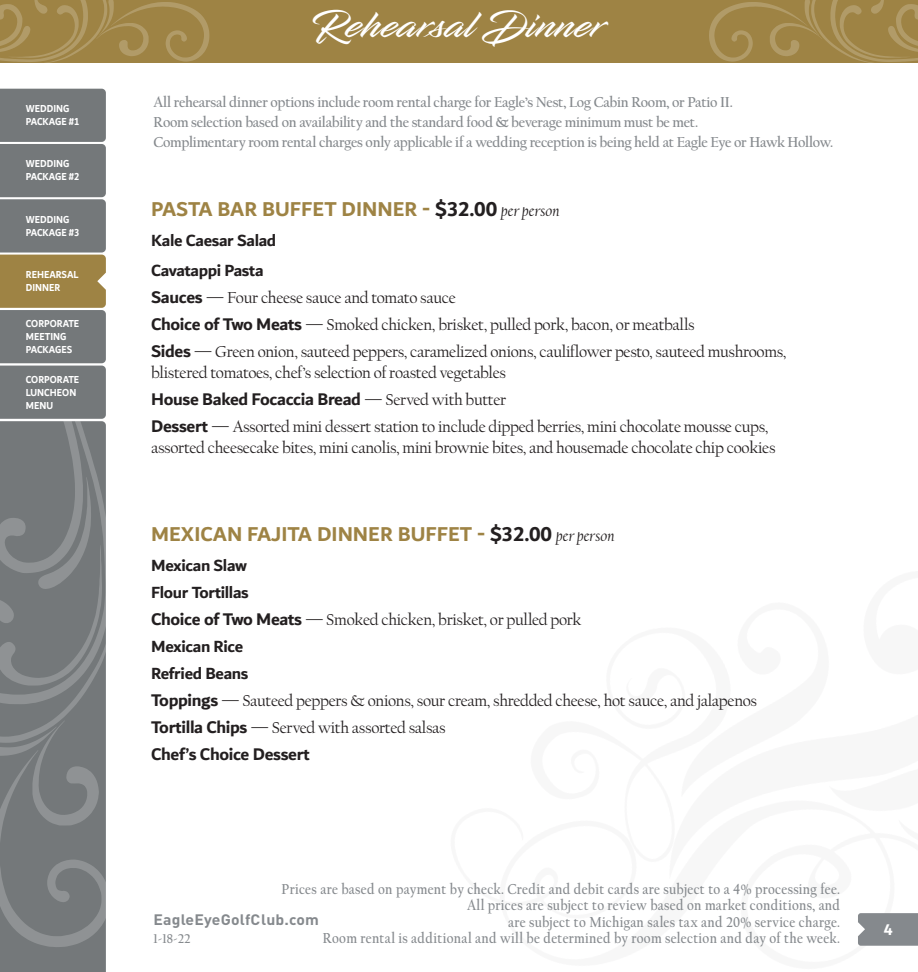
<style>
.page{position:relative;width:918px;height:972px;background:#fff}
.page>*{position:absolute;margin:0;border:0;box-sizing:border-box;transform-origin:0 0}
.t1{font:37.5px "Infinite Stroke";letter-spacing:.02em;color:#fff;scale:1.1 1}
.t2{font:700 21.3px "Dubai";color:#9e8344}
.t3{font:700 18px "Dubai";letter-spacing:-.02em;color:#231f20}
.t4{font:700 17.25px/27px "Dubai";letter-spacing:-.02em;color:#231f20}
.t5{font:16.5px/27px "Californian FB";letter-spacing:-.02em;color:#231f20}
.t6{font:700 16.5px "Dubai";color:#fff}
.t7{font:700 15px/19.8px "Californian FB";letter-spacing:-.02em;color:#85898d;scale:.94 1}
.t8{font:700 15px/16.5px "Californian FB";letter-spacing:.02em;color:#85898d;text-align:right;scale:.87 1}
.t9{font:700 15px "DIN";letter-spacing:.01em;color:#85898d;scale:1.05 1}
.t10{font:700 13.5px "Californian FB";color:#85898d;scale:.9 1}
.t11{font:700 10.8px/12.9px "Dubai";color:#fff;scale:.9 1}
.s1{color:#231f20}
.s2{font-family:"Californian FB";font-weight:400;font-style:italic;font-size:16.5px;color:#231f20}
.s3{font-family:"Dubai";font-weight:700;font-size:18px}
.s4{font-size:18px}
.s5{font-family:"Californian FB";font-weight:400}
.s6{font-family:"Californian FB";font-weight:400;font-size:16.5px}
</style>
<div class="page">
<div style="left:0;top:0;width:918px;height:63px;background:#9e8344"></div>
<svg style="left:709px;top:0;width:209px;height:63px"></svg>
<svg style="left:0;top:0;width:209px;height:63px"></svg>
<div style="left:0;top:947px;width:106px;height:25px;background:#74787a"></div>
<svg style="left:0;top:89px;width:106px;height:858px;background:#7c7e7c"></svg>
<svg style="left:858px;top:913px;width:60px;height:33px;background:#898d91"></svg>
<p class="t11" style="left:26px;top:102px;width:61px">WEDDING<br>PACKAGE #1</p>
<p class="t11" style="left:26px;top:157px;width:61px">WEDDING<br>PACKAGE #2</p>
<p class="t11" style="left:26px;top:213px;width:61px">WEDDING<br>PACKAGE #3</p>
<p class="t11" style="left:26px;top:268px;width:60px">REHEARSAL<br>DINNER</p>
<p class="t11" style="left:26px;top:317px;width:61px">CORPORATE<br>MEETING<br>PACKAGES</p>
<p class="t11" style="left:26px;top:373px;width:61px">CORPORATE<br>LUNCHEON<br>MENU</p>
<h1 class="t1" style="left:311px;top:2px;width:271px">Rehearsal Dinner</h1>
<p class="t7" style="left:154px;top:92px;width:724px">All rehearsal dinner options include room rental charge for Eagle’s Nest, Log Cabin Room, or Patio II.<br>Room selection based on availability and the standard food &amp; beverage minimum must be met.<br>Complimentary room rental charges only applicable if a wedding reception is being held at Eagle Eye or Hawk Hollow.</p>
<p class="t2" style="left:151px;top:196px;width:410px">PASTA BAR BUFFET DINNER - <span class="s1">$32.00</span> <span class="s2">per person</span></p>
<p class="t4" style="left:151px;top:225px;width:127px;line-height:30px">Kale Caesar Salad<br>Cavatappi Pasta</p>
<p class="t5" style="left:151px;top:284px;width:637px"><span class="s3">Sauces</span> <span class="s4">—</span> Four cheese sauce and tomato sauce<br><span class="s3">Choice of Two Meats</span> <span class="s4">—</span> Smoked chicken, brisket, pulled pork, bacon, or meatballs<br><span class="s3">Sides</span> <span class="s4">—</span> Green onion, sauteed peppers, caramelized onions, cauliflower pesto, sauteed mushrooms,</p>
<p class="t5" style="left:151px;top:359px;width:356px">blistered tomatoes, chef’s selection of roasted vegetables</p>
<p class="t3" style="left:151px;top:388px;width:357px">House Baked Focaccia Bread <span class="s5">—</span> <span class="s6">Served with butter</span></p>
<p class="t5" style="left:151px;top:416px;width:626px;line-height:21px"><span class="s3">Dessert</span> <span class="s4">—</span> Assorted mini dessert station to include dipped berries, mini chocolate mousse cups, assorted cheesecake bites, mini canolis, mini brownie bites, and housemade chocolate chip cookies</p>
<p class="t2" style="left:151px;top:522px;width:465px">MEXICAN FAJITA DINNER BUFFET - <span class="s1">$32.00</span> <span class="s2">per person</span></p>
<p class="t4" style="left:151px;top:552px;width:99px">Mexican Slaw<br>Flour Tortillas</p>
<p class="t5" style="left:151px;top:607px;width:432px"><span class="s3">Choice of Two Meats</span> <span class="s4">—</span> Smoked chicken, brisket, or pulled pork</p>
<p class="t4" style="left:151px;top:633px;width:99px">Mexican Rice<br>Refried Beans</p>
<p class="t5" style="left:151px;top:688px;width:608px"><span class="s3">Toppings</span> <span class="s4">—</span> Sauteed peppers &amp; onions, sour cream, shredded cheese, hot sauce, and jalapenos<br><span class="s3">Tortilla Chips</span> <span class="s4">—</span> Served with assorted salsas</p>
<p class="t3" style="left:151px;top:744px;width:160px">Chef’s Choice Dessert</p>
<p class="t8" style="left:281px;top:881px;width:644px">Prices are based on payment by check. Credit and debit cards are subject to a 4% processing fee.<br>All prices are subject to review based on market conditions, and<br>are subject to Michigan sales tax and 20% service charge.<br>Room rental is additional and will be determined by room selection and day of the week.</p>
<p class="t9" style="left:154px;top:910px;width:159px">EagleEyeGolfClub.com</p>
<p class="t10" style="left:154px;top:931px;width:43px">1-18-22</p>
<p class="t6" style="left:884px;top:919px;width:10px">4</p>
</div>
